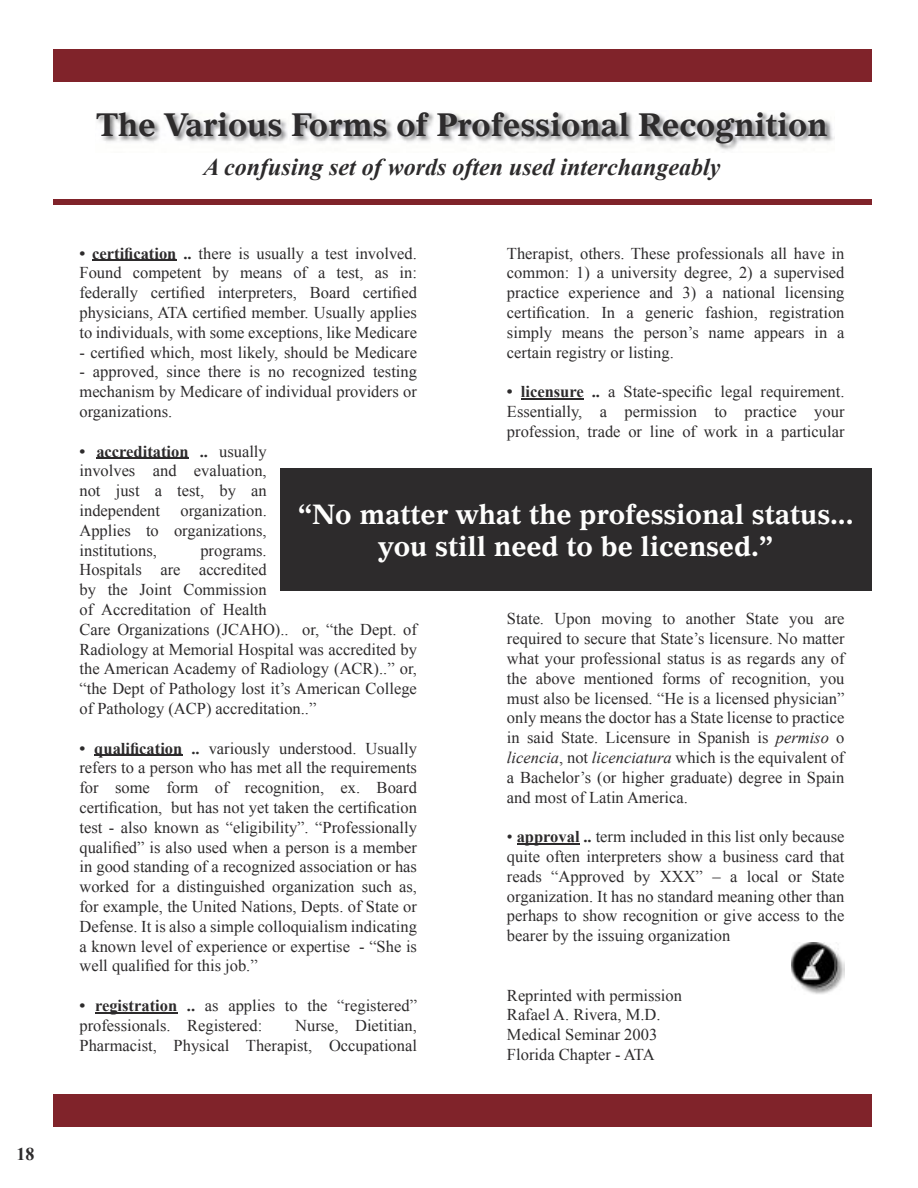
<style>
.page{position:relative;width:918px;height:1188px;background:#fff}
.page>*{position:absolute;margin:0;border:0;box-sizing:border-box;transform-origin:0 0}
.t1{font:700 31.5px "Imperial BT";color:#2d2b2c}
.t2{font:700 27px/32.4px "Imperial BT";color:#fefefd;text-align:center}
.t3{font:italic 700 24px "Times New Roman";color:#2d2b2c}
.t4{font:700 18px "Times New Roman";color:#2d2b2c}
.t5{font:16.5px/19.8px "Times New Roman";color:#2d2b2c;text-align:justify}
.s1{font-weight:700}
.s2{font-style:italic}
</style>
<div class="page">
<hr style="left:92px;top:260px;width:85px;height:1px;background:#2d2b2c">
<hr style="left:96px;top:458px;width:93px;height:1px;background:#2d2b2c">
<hr style="left:94px;top:755px;width:88px;height:1px;background:#2d2b2c">
<hr style="left:95px;top:1012px;width:82px;height:1px;background:#2d2b2c">
<hr style="left:521px;top:398px;width:63px;height:2px;background:#2d2b2c">
<hr style="left:517px;top:843px;width:63px;height:2px;background:#2d2b2c">
<img style="left:97px;top:112px;width:738px;height:38px">
<div style="left:53px;top:50px;width:819px;height:32px;background:#80232a"></div>
<div style="left:280px;top:468px;width:592px;height:123px;background:#2d2b2c"></div>
<div style="left:53px;top:1094px;width:819px;height:32px;background:#80232a"></div>
<div style="left:53px;top:200px;width:819px;height:5px;background:#80232a"></div>
<img style="left:792px;top:942px;width:52px;height:52px">
<p class="t4" style="left:16px;top:1141px;width:20px">18</p>
<h1 class="t1" style="left:96px;top:106px;width:733px">The Various Forms of Professional Recognition</h1>
<h3 class="t3" style="left:204px;top:150px;width:518px">A confusing set of words often used interchangeably</h3>
<p class="t5" style="left:79px;top:243px;width:339px"><span class="s1">• certification ..</span> there is usually a test involved.<br>Found competent by means of a test, as in: federally certified interpreters, Board certified physicians, ATA certified member. Usually applies to individuals, with some exceptions, like Medicare</p>
<p class="t5" style="left:79px;top:342px;width:339px">- certified which, most likely, should be Medicare</p>
<p class="t5" style="left:79px;top:362px;width:339px">- approved, since there is no recognized testing mechanism by Medicare of individual providers or organizations.</p>
<p class="t5" style="left:79px;top:441px;width:189px"><span class="s1">• accreditation ..</span> usually involves and evaluation, not just a test, by an independent organization.<br>Applies to organizations, institutions,</p>
<p class="t5" style="left:507px;top:243px;width:339px">Therapist, others. These professionals all have in common: 1) a university degree, 2) a supervised practice experience and 3) a national licensing certification. In a generic fashion, registration simply means the person’s name appears in a certain registry or listing.</p>
<p class="t5" style="left:507px;top:381px;width:339px"><span class="s1">• licensure ..</span> a State-specific legal requirement.<br>Essentially, a permission to practice your profession, trade or line of work in a particular</p>
<h2 class="t2" style="left:298px;top:498px;width:557px">“No matter what the professional status... you still need to be licensed.”</h2>
<p class="t5" style="left:79px;top:540px;width:339px;text-align:left;text-indent:121px">programs.<br>Hospitals are accredited<br>by the Joint Commission<br>of Accreditation of Health<br>Care Organizations (JCAHO).. or, “the Dept. of Radiology at Memorial Hospital was accredited by the American Academy of Radiology (ACR)..” or, “the Dept of Pathology lost it’s American College of Pathology (ACP) accreditation..”</p>
<p class="t5" style="left:79px;top:738px;width:339px"><span class="s1">• qualification ..</span> variously understood. Usually refers to a person who has met all the requirements for some form of recognition, ex. Board certification, but has not yet taken the certification test - also known as “eligibility”. “Professionally qualified” is also used when a person is a member in good standing of a recognized association or has worked for a distinguished organization such as, for example, the United Nations, Depts. of State or Defense. It is also a simple colloquialism indicating a known level of experience or expertise - “She is well qualified for this job.”</p>
<p class="t5" style="left:79px;top:995px;width:339px"><span class="s1">• registration ..</span> as applies to the “registered” professionals. Registered:</p>
<p class="t5" style="left:507px;top:609px;width:339px">State. Upon moving to another State you are required to secure that State’s licensure. No matter what your professional status is as regards any of the above mentioned forms of recognition, you must also be licensed. “He is a licensed physician” only means the doctor has a State license to practice in said State. Licensure in Spanish is <span class="s2">permiso</span> o <span class="s2">licencia</span>, not <span class="s2">licenciatura</span> which is the equivalent of a Bachelor’s (or higher graduate) degree in Spain and most of Latin America.</p>
<p class="t5" style="left:507px;top:826px;width:339px">• <span class="s1">approval ..</span> term included in this list only because quite often interpreters show a business card that reads “Approved by XXX” – a local or State organization. It has no standard meaning other than perhaps to show recognition or give access to the bearer by the issuing organization</p>
<p class="t5" style="left:507px;top:985px;width:177px;text-align:left">Reprinted with permission<br>Rafael A. Rivera, M.D.<br>Medical Seminar 2003<br>Florida Chapter - ATA</p>
<p class="t5" style="left:79px;top:1015px;width:339px;text-align:right">Nurse, Dietitian,<br>Pharmacist, Physical Therapist, Occupational</p>
</div>
